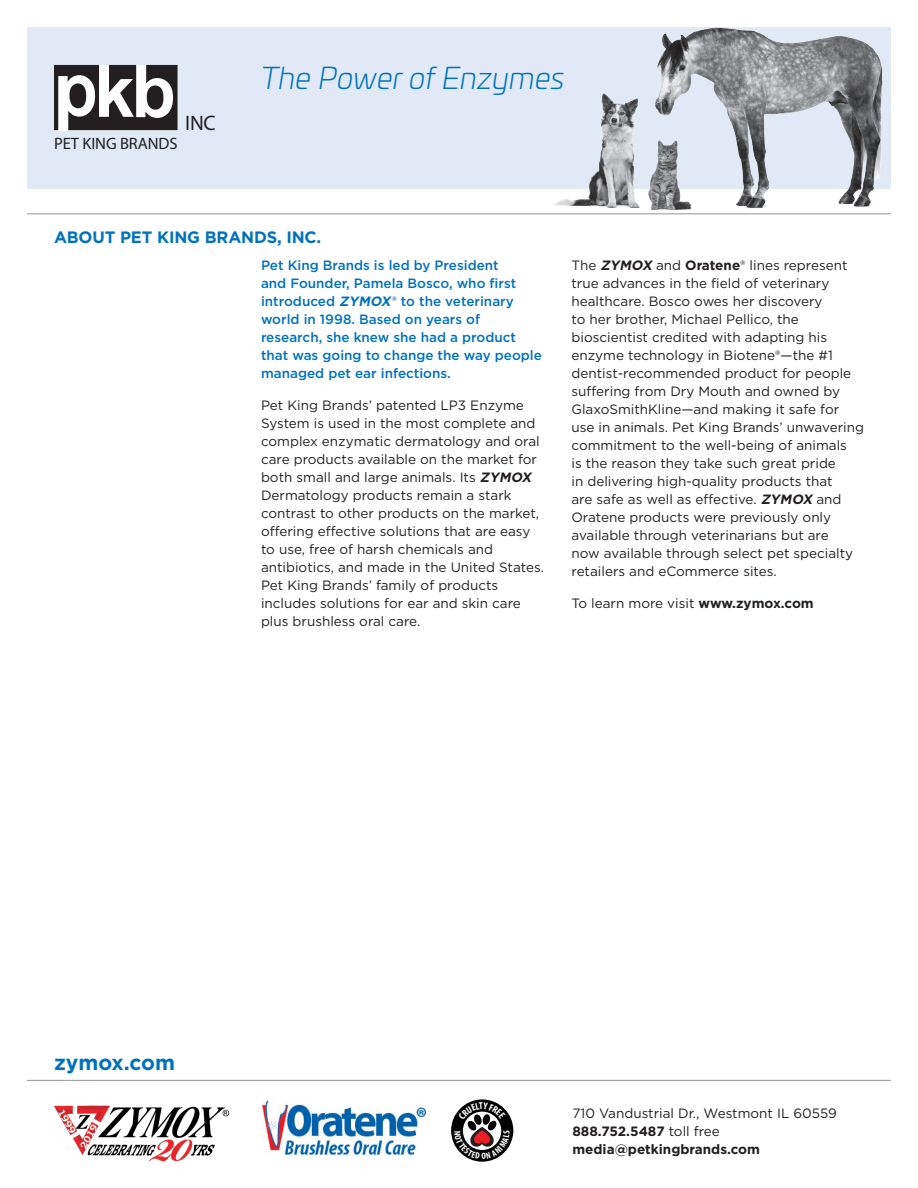
<style>
.page{position:relative;width:918px;height:1188px;background:#fff}
.page>*{position:absolute;margin:0;border:0;box-sizing:border-box;transform-origin:0 0}
.t1{font:italic 300 30px "Univia Pro";color:#0072bc}
.t2{font:700 21px "Gotham";color:#0072bc}
.t3{font:21px "Myriad Pro";color:#231f20}
.t4{font:700 16.5px "Gotham";letter-spacing:-.01em;color:#0072bc}
.t5{font:16.5px "Myriad Pro";letter-spacing:-.005em;color:#231f20}
.t6{font:13.5px/18px "Gotham";color:#231f20}
.t7{font:500 13.5px/18px "Gotham";color:#0072bc}
.t8{font:700 13.5px "Gotham";color:#231f20}
.s1{font-weight:700;font-style:italic}
.s2{font-weight:700}
.s3{font-weight:400}
</style>
<div class="page">
<div style="left:27px;top:27px;width:864px;height:162px;background:#e1e9f6"></div>
<img style="left:630px;top:27px;width:261px;height:188px">
<hr style="left:27px;top:213px;width:864px;height:1px;background:#939598">
<img style="left:54px;top:1105px;width:174px;height:57px">
<img style="left:554px;top:93px;width:86px;height:115px">
<img style="left:648px;top:141px;width:43px;height:68px">
<img style="left:262px;top:1079px;width:165px;height:77px">
<hr style="left:27px;top:1080px;width:864px;height:1px;background:#939598">
<svg style="left:451px;top:1099px;width:62px;height:63px"></svg>
<svg style="left:54px;top:65px;width:124px;height:65px;background:#7a7879"></svg>
<svg style="left:454px;top:1102px;width:56px;height:57px"></svg>
<p class="t5" style="left:54px;top:133px;width:125px">PET KING BRANDS</p>
<p class="t3" style="left:185px;top:110px;width:32px">INC</p>
<p class="t1" style="left:261px;top:57px;width:305px">The Power of Enzymes</p>
<p class="t4" style="left:54px;top:226px;width:269px">ABOUT PET KING BRANDS, INC.</p>
<p class="t7" style="left:261px;top:256px;width:283px">Pet King Brands is led by President<br>and Founder, Pamela Bosco, who first introduced <span class="s1">ZYMOX</span> ® to the veterinary world in 1998. Based on years of research, she knew she had a product that was going to change the way people managed pet ear infections.</p>
<p class="t6" style="left:261px;top:396px;width:285px">Pet King Brands’ patented LP3 Enzyme System is used in the most complete and complex enzymatic dermatology and oral care products available on the market for both small and large animals. Its <span class="s1">ZYMOX </span>Dermatology products remain a stark contrast to other products on the market, offering effective solutions that are easy to use, free of harsh chemicals and antibiotics, and made in the United States.<br>Pet King Brands’ family of products includes solutions for ear and skin care plus brushless oral care.</p>
<p class="t6" style="left:572px;top:256px;width:294px">The <span class="s1">ZYMOX</span> and <span class="s2">Oratene</span>® lines represent true advances in the field of veterinary healthcare. Bosco owes her discovery<br>to her brother, Michael Pellico, the bioscientist credited with adapting his enzyme technology in Biotene®—the #1 dentist-recommended product for people suffering from Dry Mouth and owned by GlaxoSmithKline—and making it safe for use in animals. Pet King Brands’ unwavering commitment to the well-being of animals<br>is the reason they take such great pride<br>in delivering high-quality products that<br>are safe as well as effective. <span class="s1">ZYMOX</span> and Oratene products were previously only available through veterinarians but are<br>now available through select pet specialty retailers and eCommerce sites.</p>
<p class="t6" style="left:572px;top:594px;width:244px">To learn more visit <span class="s2">www.zymox.com</span></p>
<p class="t2" style="left:54px;top:1048px;width:123px">zymox.com</p>
<p class="t6" style="left:572px;top:1104px;width:266px">710 Vandustrial Dr., Westmont IL 60559</p>
<p class="t8" style="left:572px;top:1122px;width:149px">888.752.5487 <span class="s3">toll free</span></p>
<p class="t8" style="left:572px;top:1140px;width:189px">media@petkingbrands.com</p>
</div>
